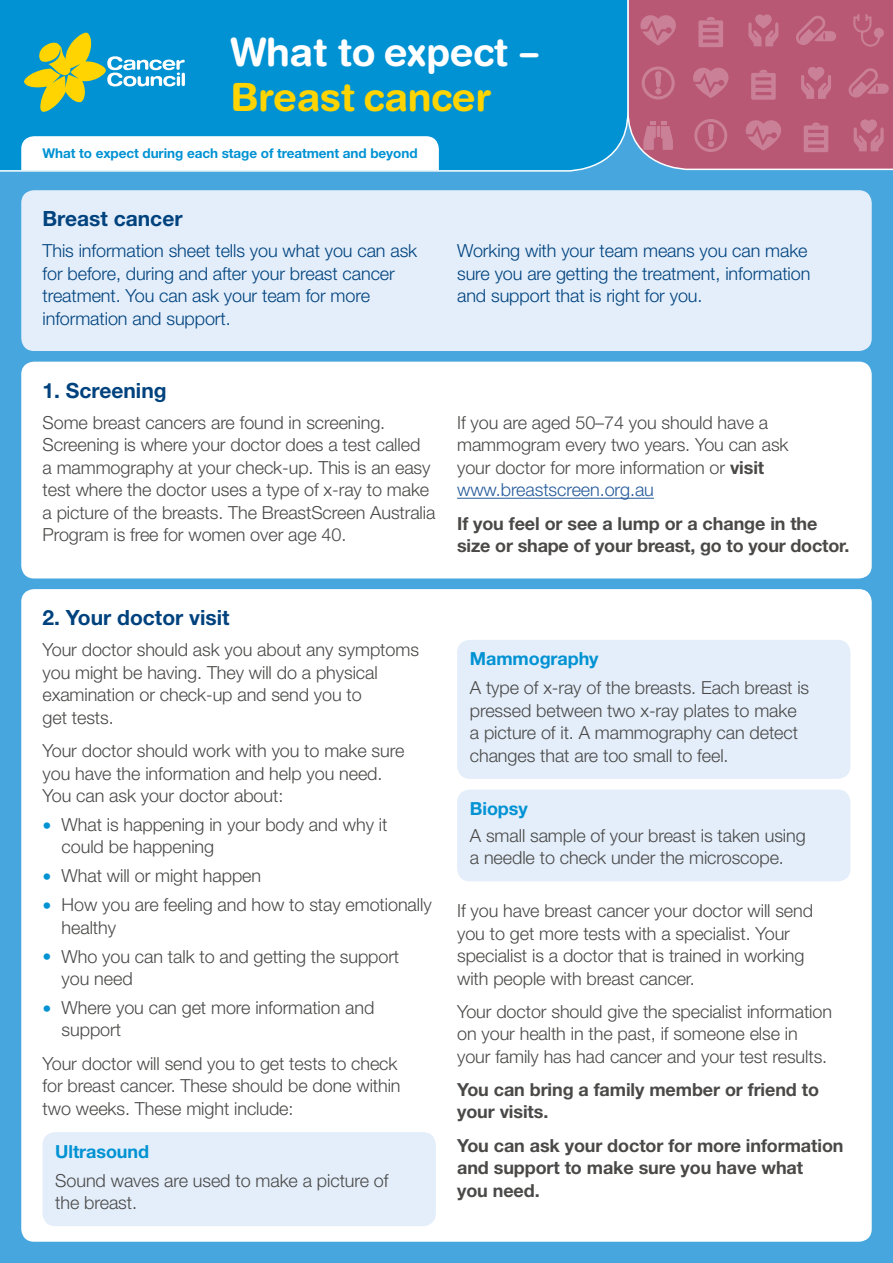
<style>
.page{position:relative;width:893px;height:1263px;background:#47a6dd}
.page>*{position:absolute;margin:0;border:0;box-sizing:border-box;transform-origin:0 0}
.t1{font:700 39px "Helvetica Rounded LT Std";letter-spacing:-.01em;color:#fff}
.t2{font:700 39px "Helvetica Rounded LT Std";letter-spacing:-.01em;color:#ffd400}
.t3{font:700 21px "Helvetica Neue LT Std";color:#00427e}
.t4{font:300 18px/22.5px "Helvetica Neue LT Std";letter-spacing:-.005em;color:#4a4948}
.t5{font:300 18px/22.5px "Helvetica Neue LT Std";letter-spacing:-.005em;color:#00427e}
.t6{font:700 18px/22.5px "Helvetica Neue LT Std";letter-spacing:-.005em;color:#4a4948}
.t7{font:700 18px "Helvetica Neue LT Std";letter-spacing:-.005em;color:#0092d3}
.t8{font:700 13.5px "Helvetica Neue LT Std";letter-spacing:-.005em;color:#0092d3}
.s1{font-weight:700}
.s2{color:#265a9b}
.s3{color:#0092d3}
</style>
<div class="page">
<div style="left:0;top:0;width:628px;height:172px;background:#0092d3"></div>
<svg style="left:628px;top:0;width:265px;height:169px;background:#ba617d"></svg>
<div style="left:21px;top:136px;width:418px;height:34px;background:#fff"></div>
<svg style="left:24px;top:33px;width:161px;height:79px;background:#4fa9a4"></svg>
<div style="left:21px;top:190px;width:851px;height:161px;background:#e3eefa;border-radius:13px"></div>
<div style="left:21px;top:362px;width:851px;height:216px;background:#fff;border-radius:13px"></div>
<div style="left:21px;top:589px;width:851px;height:653px;background:#fff;border-radius:13px"></div>
<hr style="left:457px;top:498px;width:197px;height:1px;background:#265a9b">
<div style="left:43px;top:1132px;width:393px;height:94px;background:#e3eefa;border-radius:13px"></div>
<div style="left:457px;top:640px;width:393px;height:139px;background:#e3eefa;border-radius:13px"></div>
<div style="left:457px;top:789px;width:393px;height:92px;background:#e3eefa;border-radius:13px"></div>
<h1 class="t1" style="left:230px;top:28px;width:310px">What to expect –</h1>
<h1 class="t2" style="left:230px;top:73px;width:262px">Breast cancer</h1>
<p class="t8" style="left:43px;top:145px;width:377px">What to expect during each stage of treatment and beyond</p>
<p class="t3" style="left:43px;top:206px;width:142px">Breast cancer</p>
<p class="t5" style="left:43px;top:239px;width:376px">This information sheet tells you what you can ask for before, during and after your breast cancer treatment. You can ask your team for more information and support.</p>
<p class="t5" style="left:457px;top:239px;width:355px">Working with your team means you can make sure you are getting the treatment, information and support that is right for you.</p>
<p class="t3" style="left:43px;top:377px;width:126px">1. Screening</p>
<p class="t4" style="left:43px;top:411px;width:394px">Some breast cancers are found in screening.<br>Screening is where your doctor does a test called<br>a mammography at your check-up. This is an easy test where the doctor uses a type of x-ray to make a picture of the breasts. The BreastScreen Australia Program is free for women over age 40.</p>
<p class="t4" style="left:457px;top:411px;width:333px">If you are aged 50–74 you should have a mammogram every two years. You can ask your doctor for more information or <span class="s1">visit </span><span class="s2">www.breastscreen.org.au</span></p>
<p class="t6" style="left:457px;top:511px;width:394px">If you feel or see a lump or a change in the size or shape of your breast, go to your doctor.</p>
<p class="t3" style="left:43px;top:605px;width:189px">2. Your doctor visit</p>
<p class="t4" style="left:43px;top:638px;width:378px">Your doctor should ask you about any symptoms you might be having. They will do a physical examination or check-up and send you to<br>get tests.</p>
<p class="t4" style="left:43px;top:739px;width:363px">Your doctor should work with you to make sure you have the information and help you need.<br>You can ask your doctor about:</p>
<p class="t4" style="left:62px;top:813px;width:327px;text-indent:-19px"><span class="s3">•</span> What is happening in your body and why it could be happening</p>
<p class="t4" style="left:43px;top:864px;width:220px"><span class="s3">•</span> What will or might happen</p>
<p class="t4" style="left:62px;top:893px;width:371px;text-indent:-19px"><span class="s3">•</span> How you are feeling and how to stay emotionally healthy</p>
<p class="t4" style="left:62px;top:944px;width:339px;text-indent:-19px"><span class="s3">•</span> Who you can talk to and getting the support you need</p>
<p class="t4" style="left:62px;top:996px;width:314px;text-indent:-19px"><span class="s3">•</span> Where you can get more information and support</p>
<p class="t4" style="left:43px;top:1051px;width:360px">Your doctor will send you to get tests to check for breast cancer. These should be done within two weeks. These might include:</p>
<p class="t7" style="left:55px;top:1140px;width:95px">Ultrasound</p>
<p class="t4" style="left:55px;top:1168px;width:335px">Sound waves are used to make a picture of the breast.</p>
<p class="t7" style="left:470px;top:648px;width:130px">Mammography</p>
<p class="t4" style="left:470px;top:676px;width:341px">A type of x-ray of the breasts. Each breast is pressed between two x-ray plates to make a picture of it. A mammography can detect changes that are too small to feel.</p>
<p class="t7" style="left:470px;top:798px;width:59px">Biopsy</p>
<p class="t4" style="left:470px;top:824px;width:337px">A small sample of your breast is taken using a needle to check under the microscope.</p>
<p class="t4" style="left:457px;top:899px;width:357px">If you have breast cancer your doctor will send you to get more tests with a specialist. Your specialist is a doctor that is trained in working with people with breast cancer.</p>
<p class="t4" style="left:457px;top:1000px;width:376px">Your doctor should give the specialist information on your health in the past, if someone else in your family has had cancer and your test results.</p>
<p class="t6" style="left:457px;top:1078px;width:363px">You can bring a family member or friend to your visits.</p>
<p class="t6" style="left:457px;top:1133px;width:388px">You can ask your doctor for more information and support to make sure you have what<br>you need.</p>
</div>
